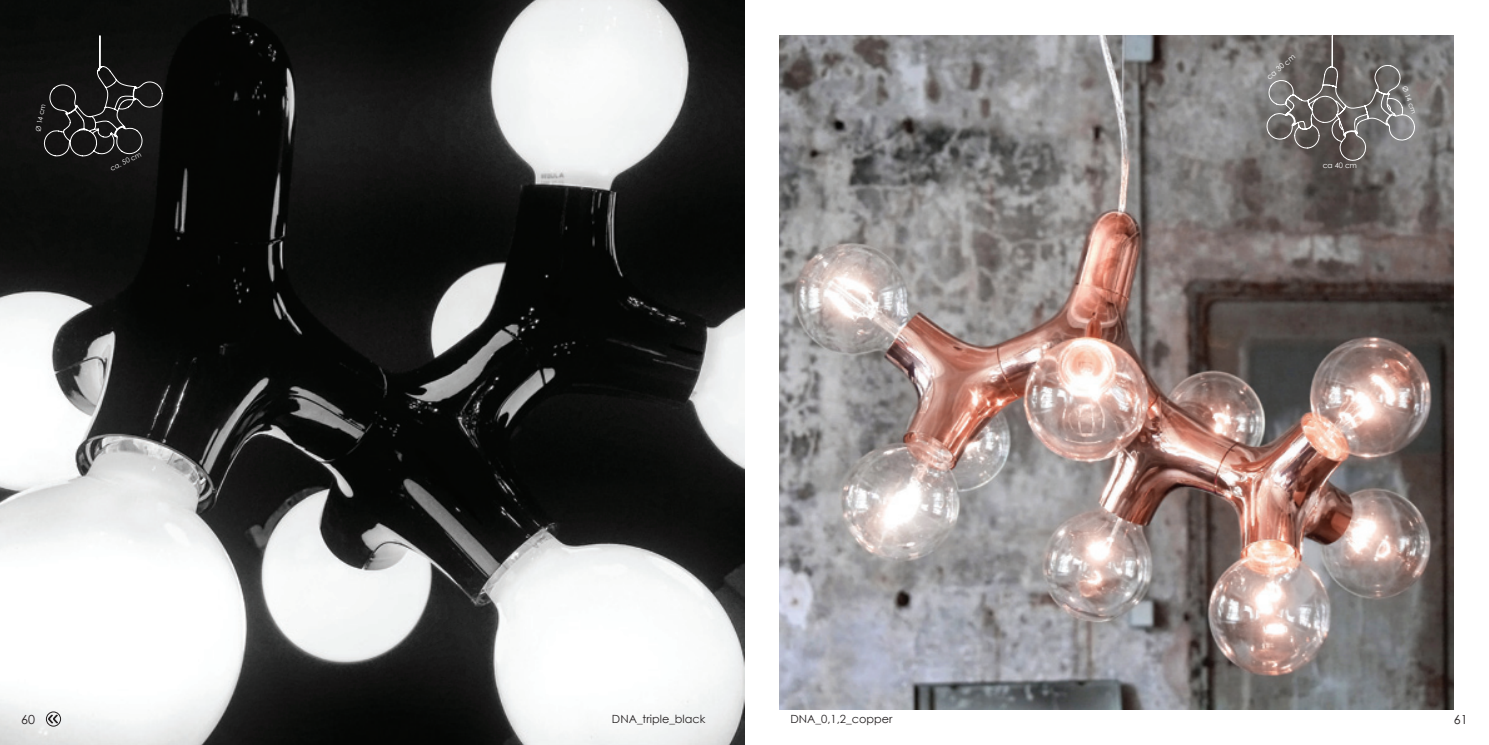
<style>
.page{position:relative;width:1489px;height:745px;background:#fff}
.page>*{position:absolute;margin:0;border:0;box-sizing:border-box;transform-origin:0 0}
.t1{font:12.5px "Century Gothic";color:#231f20}
.t2{font:11.25px "Century Gothic";color:#231f20}
.t3{font:7.5px "Century Gothic";color:#fff}
.t4{font:6.88px "Century Gothic";color:#fff}
</style>
<div class="page">
<img style="left:780px;top:35px;width:673px;height:674px">
<img style="left:0;top:0;width:744px;height:744px">
<svg style="left:44px;top:35px;width:119px;height:121px;background:#222221"></svg>
<svg style="left:1266px;top:35px;width:148px;height:126px;background:#736f6d"></svg>
<svg style="left:48px;top:714px;width:10px;height:9px"></svg>
<div style="left:46px;top:711px;width:15px;height:15px;border:1px solid #231f20;border-radius:50%"></div>
<p class="t4" style="left:33px;top:131px;width:30px;rotate:-79deg">Ø 14 cm</p>
<p class="t4" style="left:109px;top:164px;width:35px;rotate:-26deg">ca. 50 cm</p>
<p class="t3" style="left:1264px;top:73px;width:36px;rotate:-39deg">ca 30 cm</p>
<p class="t3" style="left:1322px;top:160px;width:36px">ca 40 cm</p>
<p class="t4" style="left:1408px;top:85px;width:30px;rotate:69deg">Ø 14 cm</p>
<p class="t1" style="left:21px;top:710px;width:15px">60</p>
<p class="t1" style="left:1453px;top:710px;width:15px">61</p>
<p class="t2" style="left:612px;top:711px;width:95px">DNA_triple_black</p>
<p class="t2" style="left:790px;top:711px;width:103px">DNA_0,1,2_copper</p>
</div>
